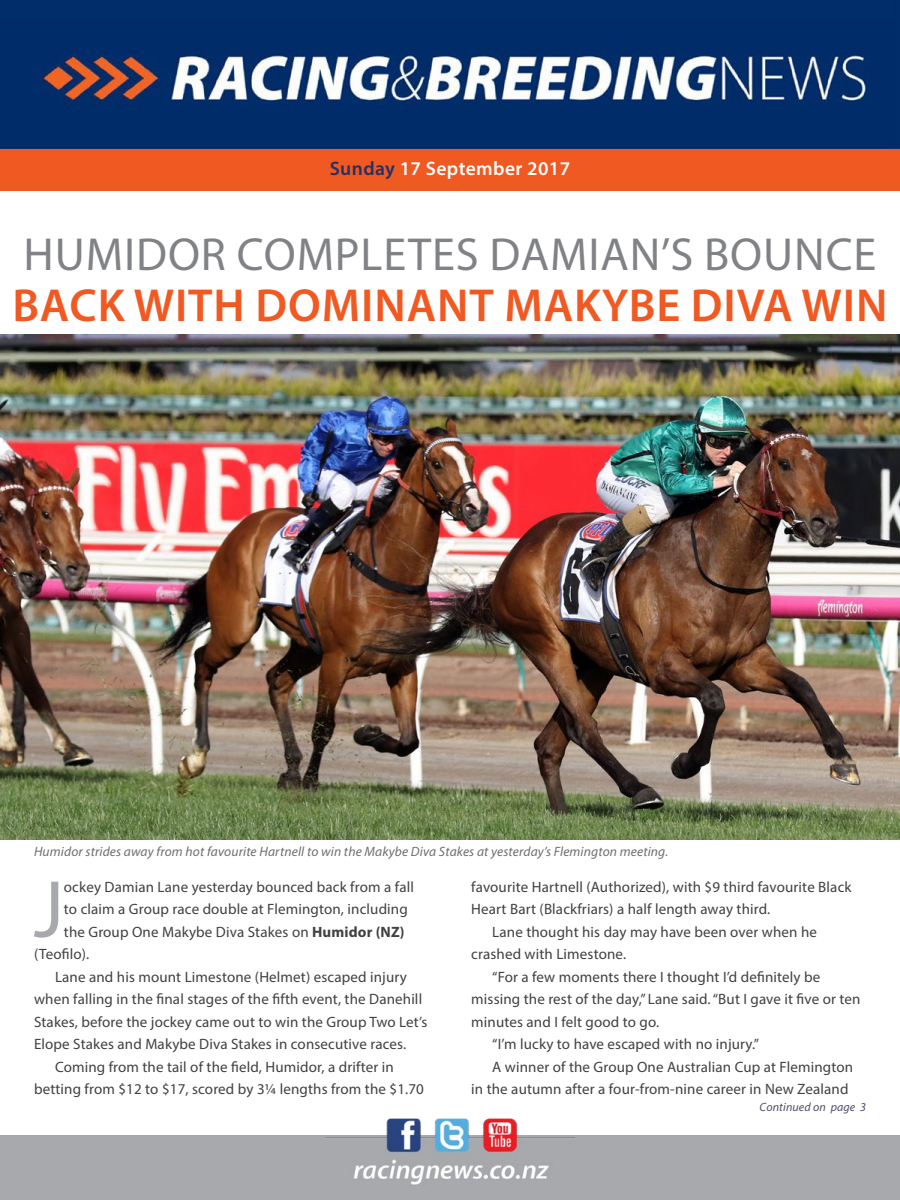
<style>
.page{position:relative;width:900px;height:1200px;background:#fff}
.page>*{position:absolute;margin:0;border:0;box-sizing:border-box;transform-origin:0 0}
.t1{font:81.75px "Myriad Pro";color:#a7a9ac}
.t2{font:46.5px "Myriad Pro";letter-spacing:.02em;color:#808285}
.t3{font:600 46.5px "Myriad Pro";letter-spacing:.02em;color:#f15922}
.t4{font:600 19.5px "Myriad Pro";letter-spacing:.02em;color:#fff}
.t5{font:15px "Myriad Pro";letter-spacing:.01em;color:#414042}
.t6{font:italic 13.5px "Myriad Pro";letter-spacing:.01em;color:#6d6e71}
.t7{font:italic 12px "Myriad Pro";letter-spacing:.01em;color:#4d4d6b}
.s1{color:#203267}
.s2{font-weight:700}
</style>
<div class="page">
<div style="left:0;top:148px;width:900px;height:43px;background:#f15922"></div>
<div style="left:0;top:1136px;width:900px;height:64px;background:#a7a9ac"></div>
<img style="left:0;top:0;width:900px;height:148px">
<img style="left:325px;top:1118px;width:250px;height:67px">
<img style="left:0;top:334px;width:900px;height:506px">
<h3 class="t4" style="left:330px;top:156px;width:242px"><span class="s1">Sunday</span> 17 September 2017</h3>
<h2 class="t2" style="left:23px;top:225px;width:855px">HUMIDOR COMPLETES DAMIAN’S BOUNCE</h2>
<h2 class="t3" style="left:12px;top:276px;width:877px">BACK WITH DOMINANT MAKYBE DIVA WIN</h2>
<p class="t6" style="left:34px;top:843px;width:636px">Humidor strides away from hot favourite Hartnell to win the Makybe Diva Stakes at yesterday’s Flemington meeting.</p>
<h1 class="t1" style="left:34px;top:859px;width:32px">J</h1>
<p class="t5" style="left:64px;top:877px;width:352px">ockey Damian Lane yesterday bounced back from a fall</p>
<p class="t5" style="left:64px;top:900px;width:345px">to claim a Group race double at Flemington, including</p>
<p class="t5" style="left:64px;top:922px;width:342px">the Group One Makybe Diva Stakes on <span class="s2">Humidor (NZ)</span></p>
<p class="t5" style="left:34px;top:945px;width:57px">(Teofilo).</p>
<p class="t5" style="left:55px;top:967px;width:353px">Lane and his mount Limestone (Helmet) escaped injury</p>
<p class="t5" style="left:34px;top:990px;width:390px">when falling in the final stages of the fifth event, the Danehill</p>
<p class="t5" style="left:34px;top:1012px;width:395px">Stakes, before the jockey came out to win the Group Two Let’s</p>
<p class="t5" style="left:34px;top:1035px;width:374px">Elope Stakes and Makybe Diva Stakes in consecutive races.</p>
<p class="t5" style="left:55px;top:1057px;width:340px">Coming from the tail of the field, Humidor, a drifter in</p>
<p class="t5" style="left:34px;top:1080px;width:391px">betting from $12 to $17, scored by 3¼ lengths from the $1.70</p>
<p class="t5" style="left:471px;top:877px;width:382px">favourite Hartnell (Authorized), with $9 third favourite Black</p>
<p class="t5" style="left:471px;top:900px;width:301px">Heart Bart (Blackfriars) a half length away third.</p>
<p class="t5" style="left:492px;top:922px;width:326px">Lane thought his day may have been over when he</p>
<p class="t5" style="left:471px;top:945px;width:156px">crashed with Limestone.</p>
<p class="t5" style="left:492px;top:967px;width:330px">“For a few moments there I thought I’d definitely be</p>
<p class="t5" style="left:471px;top:990px;width:391px">missing the rest of the day,” Lane said. “But I gave it five or ten</p>
<p class="t5" style="left:471px;top:1012px;width:189px">minutes and I felt good to go.</p>
<p class="t5" style="left:492px;top:1035px;width:268px">“I’m lucky to have escaped with no injury.”</p>
<p class="t5" style="left:492px;top:1057px;width:363px">A winner of the Group One Australian Cup at Flemington</p>
<p class="t5" style="left:471px;top:1080px;width:379px">in the autumn after a four-from-nine career in New Zealand</p>
<p class="t7" style="left:760px;top:1100px;width:108px">Continued on page 3</p>
</div>
